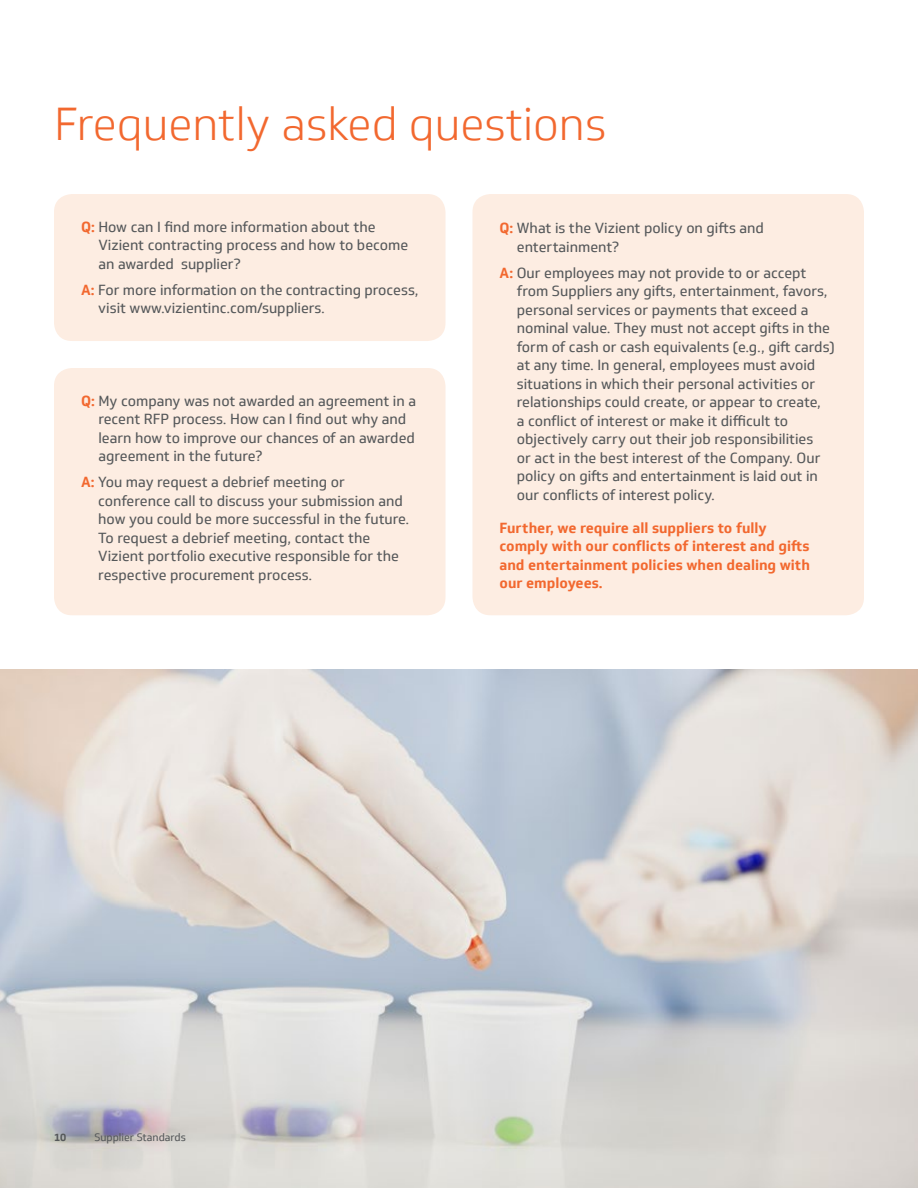
<style>
.page{position:relative;width:918px;height:1188px;background:#fff}
.page>*{position:absolute;margin:0;border:0;box-sizing:border-box;transform-origin:0 0}
.t1{font:300 45px "Soleto";color:#f2682f}
.t2{font:14.25px/18.5px "Soleto";color:#55585a}
.t3{font:700 14.25px/18.5px "Soleto";color:#f2682f}
.t4{font:10.5px "Soleto";color:#55585a}
.t5{font:700 10.5px "Soleto";color:#55585a}
.s1{font-weight:700;color:#f2682f}
</style>
<div class="page">
<img style="left:0;top:669px;width:918px;height:519px">
<div style="left:54px;top:194px;width:392px;height:147px;background:#fdede2;border-radius:18px"></div>
<div style="left:54px;top:368px;width:392px;height:247px;background:#fdede2;border-radius:18px"></div>
<div style="left:472px;top:194px;width:392px;height:421px;background:#fdede2;border-radius:18px"></div>
<h1 class="t1" style="left:54px;top:98px;width:554px">Frequently asked questions</h1>
<p class="t2" style="left:98px;top:218px;width:311px;text-indent:-17px"><span class="s1">Q:</span> How can I find more information about the<br>Vizient contracting process and how to become an awarded supplier?</p>
<p class="t2" style="left:98px;top:280px;width:322px;text-indent:-17px"><span class="s1">A:</span> For more information on the contracting process, visit www.vizientinc.com/suppliers.</p>
<p class="t2" style="left:98px;top:392px;width:319px;text-indent:-17px"><span class="s1">Q:</span> My company was not awarded an agreement in a recent RFP process. How can I find out why and learn how to improve our chances of an awarded agreement in the future?</p>
<p class="t2" style="left:98px;top:473px;width:313px;text-indent:-17px"><span class="s1">A:</span> You may request a debrief meeting or conference call to discuss your submission and how you could be more successful in the future.<br>To request a debrief meeting, contact the Vizient portfolio executive responsible for the respective procurement process.</p>
<p class="t2" style="left:517px;top:219px;width:249px;text-indent:-17px"><span class="s1">Q:</span> What is the Vizient policy on gifts and entertainment?</p>
<p class="t2" style="left:517px;top:263px;width:319px;text-indent:-17px"><span class="s1">A:</span> Our employees may not provide to or accept from Suppliers any gifts, entertainment, favors, personal services or payments that exceed a nominal value. They must not accept gifts in the form of cash or cash equivalents (e.g., gift cards) at any time. In general, employees must avoid situations in which their personal activities or relationships could create, or appear to create,<br>a conflict of interest or make it difficult to objectively carry out their job responsibilities<br>or act in the best interest of the Company. Our policy on gifts and entertainment is laid out in our conflicts of interest policy.</p>
<p class="t3" style="left:500px;top:519px;width:312px">Further, we require all suppliers to fully comply with our conflicts of interest and gifts and entertainment policies when dealing with our employees.</p>
<p class="t5" style="left:54px;top:1131px;width:14px">10</p>
<p class="t4" style="left:94px;top:1131px;width:93px">Supplier Standards</p>
</div>
